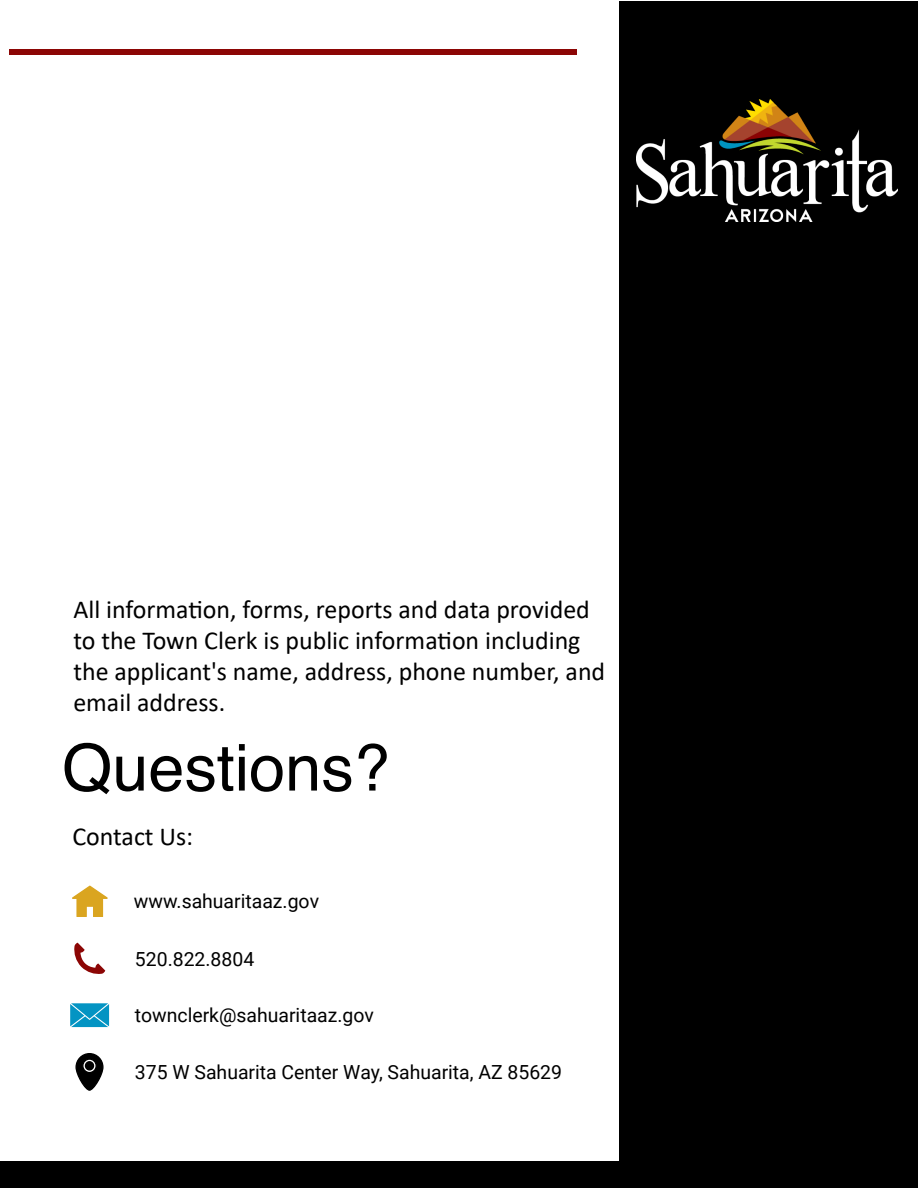
<style>
.page{position:relative;width:918px;height:1188px;background:#fff}
.page>*{position:absolute;margin:0;border:0;box-sizing:border-box;transform-origin:0 0}
.t1{font:64.8px "Helvetica";color:#000}
.t2{font:25.95px/30.9px "Calibri";color:#000}
.t3{font:19.5px "Roboto";color:#000}
</style>
<div class="page">
<div style="left:0;top:1161px;width:918px;height:27px;background:#000"></div>
<div style="left:619px;top:1px;width:299px;height:1160px;background:#000"></div>
<img style="left:637px;top:99px;width:260px;height:122px">
<div style="left:9px;top:49px;width:200px;height:6px;background:#8c0605"></div>
<div style="left:209px;top:49px;width:200px;height:6px;background:#8c0605"></div>
<div style="left:409px;top:49px;width:168px;height:6px;background:#8c0605"></div>
<svg style="left:72px;top:886px;width:36px;height:31px"></svg>
<svg style="left:74px;top:943px;width:31px;height:31px"></svg>
<svg style="left:70px;top:1003px;width:39px;height:24px"></svg>
<svg style="left:75px;top:1053px;width:29px;height:38px"></svg>
<p class="t2" style="left:73px;top:596px;width:533px">All information, forms, reports and data provided to the Town Clerk is public information including the applicant's name, address, phone number, and email address.</p>
<h1 class="t1" style="left:62px;top:741px;width:329px">Questions?</h1>
<p class="t2" style="left:72px;top:823px;width:122px">Contact Us:</p>
<p class="t3" style="left:134px;top:890px;width:187px">www.sahuaritaaz.gov</p>
<p class="t3" style="left:135px;top:947px;width:121px">520.822.8804</p>
<p class="t3" style="left:135px;top:1004px;width:241px">townclerk@sahuaritaaz.gov</p>
<p class="t3" style="left:135px;top:1061px;width:429px">375 W Sahuarita Center Way, Sahuarita, AZ 85629</p>
</div>
